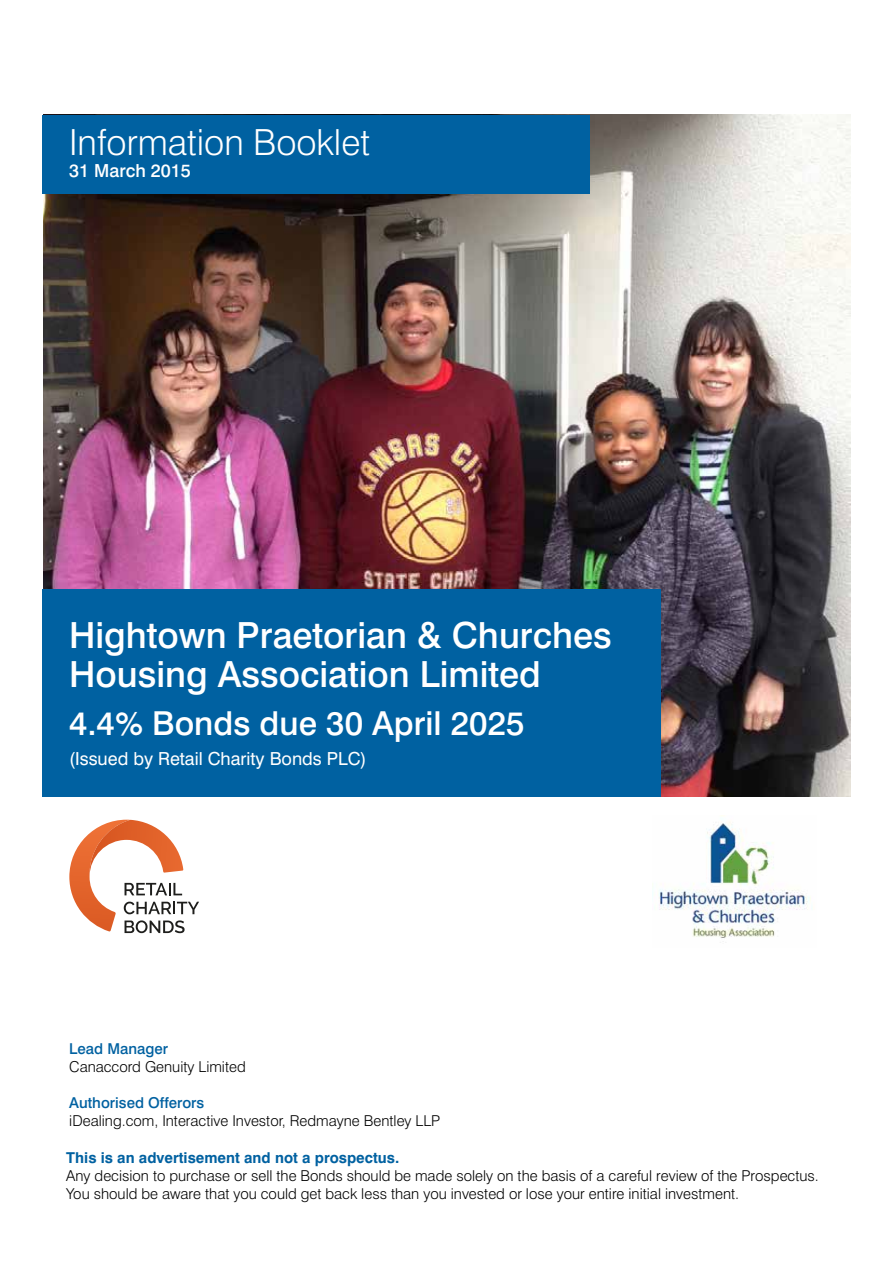
<style>
.page{position:relative;width:893px;height:1263px;background:#fff}
.page>*{position:absolute;margin:0;border:0;box-sizing:border-box;transform-origin:0 0}
.t1{font:500 36px/39px "Swiss 721 BT";color:#fff}
.t2{font:300 36px "Swiss 721 BT";color:#fff}
.t3{font:500 33px "Swiss 721 BT";color:#fff}
.t4{font:18px "Swiss 721 BT";color:#fff}
.t5{font:500 18px "Swiss 721 BT";color:#fff}
.t6{font:300 15px/18px "Swiss 721 BT";color:#000}
.t7{font:700 15px "Swiss 721 BT";color:#0061a1}
.t8{font:500 15px "Swiss 721 BT";color:#0061a1}
</style>
<div class="page">
<img style="left:44px;top:115px;width:806px;height:681px">
<div style="left:43px;top:115px;width:547px;height:78px;background:#0061a1"></div>
<div style="left:43px;top:589px;width:618px;height:207px;background:#0061a1"></div>
<svg style="left:69px;top:820px;width:130px;height:113px"></svg>
<img style="left:652px;top:815px;width:160px;height:123px">
<h1 class="t2" style="left:69px;top:121px;width:303px">Information Booklet</h1>
<p class="t5" style="left:69px;top:160px;width:123px">31 March 2015</p>
<h1 class="t1" style="left:69px;top:615px;width:544px">Hightown Praetorian &amp; Churches<br>Housing Association Limited</h1>
<h2 class="t3" style="left:69px;top:703px;width:457px">4.4% Bonds due 30 April 2025</h2>
<p class="t4" style="left:69px;top:747px;width:299px">(Issued by Retail Charity Bonds PLC)</p>
<p class="t8" style="left:69px;top:1039px;width:100px">Lead Manager</p>
<p class="t6" style="left:69px;top:1057px;width:178px">Canaccord Genuity Limited</p>
<p class="t8" style="left:69px;top:1093px;width:137px">Authorised Offerors</p>
<p class="t6" style="left:69px;top:1111px;width:372px">iDealing.com, Interactive Investor, Redmayne Bentley LLP</p>
<p class="t7" style="left:66px;top:1148px;width:334px">This is an advertisement and not a prospectus.</p>
<p class="t6" style="left:66px;top:1166px;width:754px">Any decision to purchase or sell the Bonds should be made solely on the basis of a careful review of the Prospectus.<br>You should be aware that you could get back less than you invested or lose your entire initial investment.</p>
</div>
